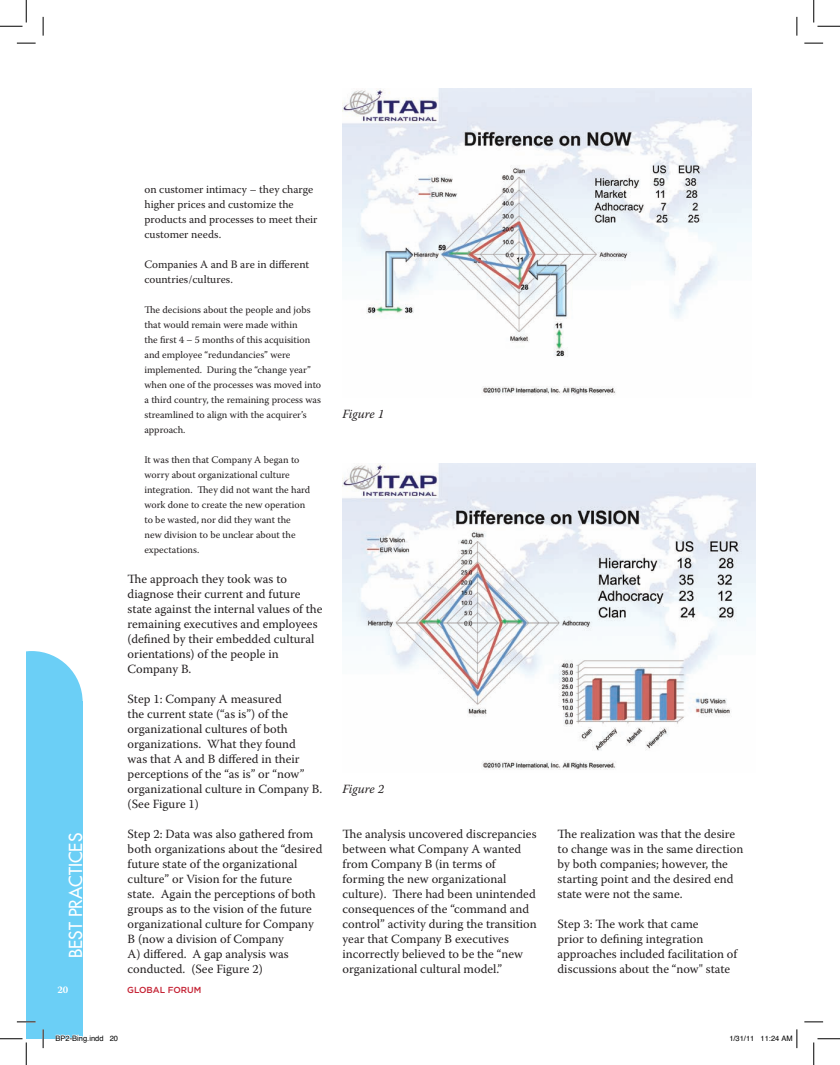
<style>
.page{position:relative;width:840px;height:1065px;background:#fff}
.page>*{position:absolute;margin:0;border:0;box-sizing:border-box;transform-origin:0 0}
.t1{font:17.5px "Futura";color:#fff}
.t2{font:12.5px/15px "Warnock Pro";color:#231f20}
.t3{font:italic 12.5px "Warnock Pro";letter-spacing:-.01em;color:#231f20}
.t4{font:11.25px/15px "Warnock Pro";color:#231f20}
.t5{font:10px/15px "Warnock Pro";color:#231f20}
.t6{font:700 10px "Warnock Pro";color:#fff}
.t7{font:500 8.75px "Gotham";color:#c42032}
.t8{font:7.5px "Helvetica";color:#000}
</style>
<div class="page">
<div style="left:26px;top:701px;width:57px;height:338px;background:#6bcff6"></div>
<svg style="left:26px;top:651px;width:57px;height:50px"></svg>
<img style="left:343px;top:88px;width:409px;height:308px">
<img style="left:343px;top:463px;width:412px;height:307px">
<svg style="left:17px;top:42px;width:19px;height:2px"></svg>
<svg style="left:804px;top:42px;width:19px;height:2px"></svg>
<svg style="left:17px;top:1021px;width:19px;height:2px"></svg>
<svg style="left:804px;top:1021px;width:19px;height:2px"></svg>
<svg style="left:42px;top:17px;width:2px;height:19px"></svg>
<svg style="left:42px;top:1029px;width:2px;height:19px"></svg>
<svg style="left:796px;top:17px;width:2px;height:19px"></svg>
<svg style="left:0;top:0;width:27px;height:27px"></svg>
<svg style="left:0;top:1039px;width:27px;height:26px"></svg>
<svg style="left:814px;top:0;width:26px;height:27px"></svg>
<svg style="left:814px;top:1039px;width:26px;height:26px"></svg>
<svg style="left:56px;top:1035px;width:27px;height:4px"></svg>
<svg style="left:796px;top:1029px;width:2px;height:19px"></svg>
<p class="t4" style="left:144px;top:182px;width:174px">on customer intimacy – they charge higher prices and customize the products and processes to meet their customer needs.</p>
<p class="t4" style="left:144px;top:257px;width:166px">Companies A and B are in different countries/cultures.</p>
<p class="t5" style="left:144px;top:302px;width:178px">The decisions about the people and jobs that would remain were made within<br>the first 4 – 5 months of this acquisition and employee “redundancies” were implemented. During the “change year” when one of the processes was moved into a third country, the remaining process was streamlined to align with the acquirer’s approach.</p>
<p class="t5" style="left:144px;top:452px;width:167px">It was then that Company A began to worry about organizational culture integration. They did not want the hard work done to create the new operation to be wasted, nor did they want the new division to be unclear about the expectations.</p>
<p class="t2" style="left:128px;top:571px;width:196px">The approach they took was to diagnose their current and future state against the internal values of the remaining executives and employees (defined by their embedded cultural orientations) of the people in<br>Company B.</p>
<p class="t2" style="left:128px;top:691px;width:196px">Step 1: Company A measured<br>the current state (“as is”) of the organizational cultures of both organizations. What they found<br>was that A and B differed in their perceptions of the “as is” or “now” organizational culture in Company B. (See Figure 1)</p>
<p class="t2" style="left:128px;top:826px;width:196px">Step 2: Data was also gathered from both organizations about the “desired future state of the organizational culture” or Vision for the future<br>state. Again the perceptions of both groups as to the vision of the future organizational culture for Company B (now a division of Company<br>A) differed. A gap analysis was conducted. (See Figure 2)</p>
<p class="t3" style="left:343px;top:407px;width:43px">Figure 1</p>
<p class="t3" style="left:343px;top:782px;width:43px">Figure 2</p>
<p class="t1" style="left:64px;top:958px;width:127px;rotate:-90deg">BEST PRACTICES</p>
<p class="t2" style="left:558px;top:826px;width:187px">The realization was that the desire to change was in the same direction by both companies; however, the starting point and the desired end state were not the same.</p>
<p class="t2" style="left:343px;top:826px;width:196px">The analysis uncovered discrepancies between what Company A wanted from Company B (in terms of forming the new organizational culture). There had been unintended consequences of the “command and control” activity during the transition year that Company B executives incorrectly believed to be the “new organizational cultural model.”</p>
<p class="t2" style="left:558px;top:916px;width:181px">Step 3: The work that came<br>prior to defining integration approaches included facilitation of discussions about the “now" state</p>
<p class="t6" style="left:58px;top:984px;width:12px">20</p>
<p class="t7" style="left:127px;top:985px;width:76px">GLOBAL FORUM</p>
<p class="t8" style="left:56px;top:1032px;width:64px">BP2-Bing.indd 20</p>
<p class="t8" style="left:729px;top:1032px;width:65px">1/31/11 11:24 AM</p>
</div>
